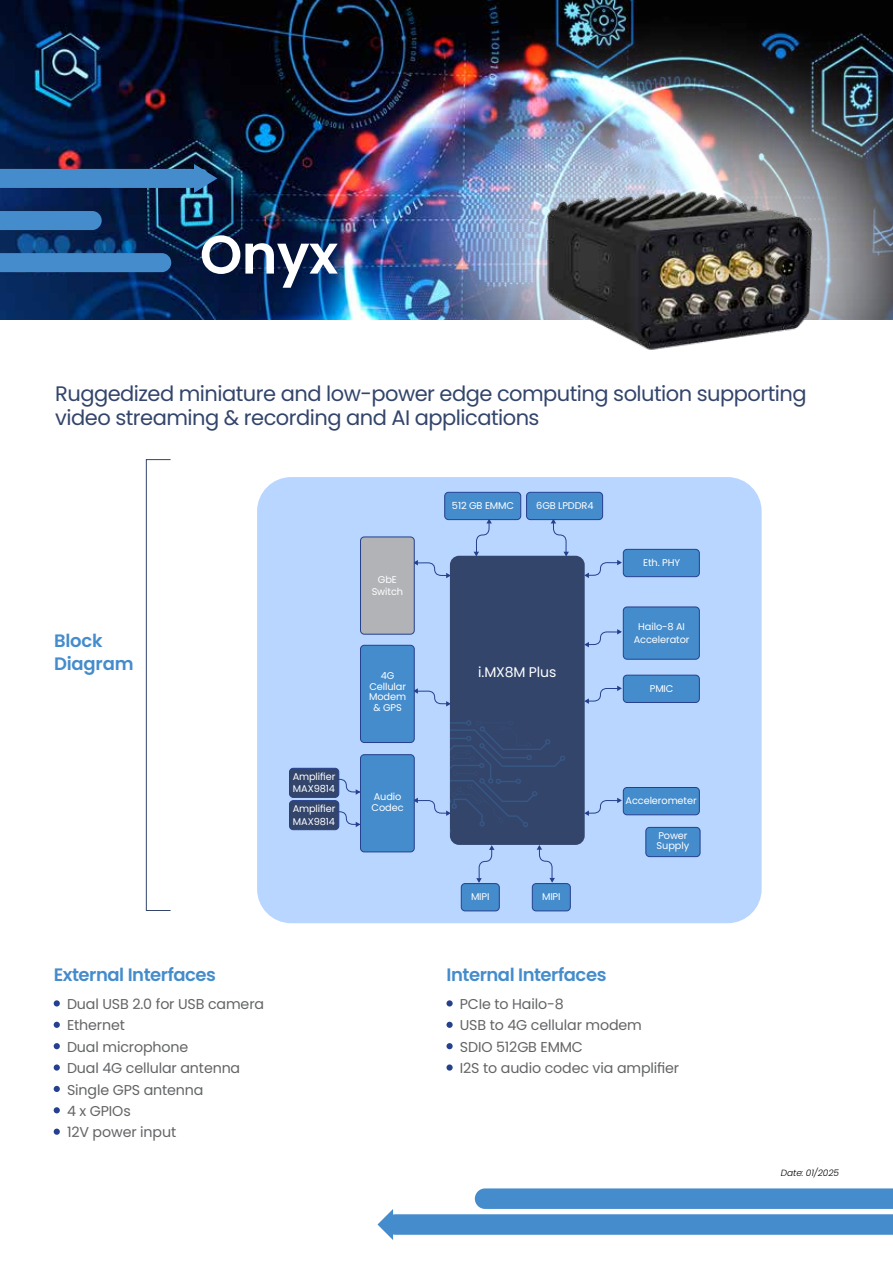
<style>
.page{position:relative;width:893px;height:1263px;background:#fff}
.page>*{position:absolute;margin:0;border:0;box-sizing:border-box;transform-origin:0 0}
.t1{font:600 54px "Poppins";color:#fff}
.t2{font:21px/24px "Poppins";letter-spacing:-.025em;color:#33456b}
.t3{font:600 18px/22.5px "Poppins";letter-spacing:-.025em;color:#458ccc}
.t4{font:14.25px/21.5px "Poppins";letter-spacing:-.01em;color:#636466}
.t5{font:13.95px "Poppins";letter-spacing:-.01em;color:#fff}
.t6{font:9.75px/12.6px "Poppins";letter-spacing:-.01em;color:#fff}
.t7{font:italic 300 9px "Poppins";letter-spacing:-.01em;color:#000}
</style>
<div class="page">
<img style="left:0;top:0;width:893px;height:320px">
<div style="left:357px;top:2px;width:536px;height:535px;background:#fff;opacity:.75"></div>
<img style="left:529px;top:176px;width:293px;height:192px">
<svg style="left:54px;top:1000px;width:6px;height:6px"></svg>
<svg style="left:54px;top:1022px;width:6px;height:6px"></svg>
<svg style="left:54px;top:1043px;width:6px;height:6px"></svg>
<div style="left:54px;top:1064px;width:6px;height:7px;background:#25408e;border-radius:50%"></div>
<svg style="left:54px;top:1086px;width:6px;height:6px"></svg>
<svg style="left:54px;top:1107px;width:6px;height:6px"></svg>
<div style="left:54px;top:1128px;width:6px;height:7px;background:#25408e;border-radius:50%"></div>
<div style="left:446px;top:1000px;width:7px;height:6px;background:#25408e;border-radius:50%"></div>
<div style="left:446px;top:1022px;width:7px;height:6px;background:#25408e;border-radius:50%"></div>
<div style="left:446px;top:1043px;width:7px;height:6px;background:#25408e;border-radius:50%"></div>
<svg style="left:446px;top:1064px;width:7px;height:7px"></svg>
<div style="left:0;top:211px;width:102px;height:19px;background:#458ccc"></div>
<div style="left:0;top:253px;width:171px;height:19px;background:#458ccc"></div>
<svg style="left:0;top:164px;width:217px;height:29px;background:#32649a"></svg>
<svg style="left:377px;top:1188px;width:516px;height:52px"></svg>
<div style="left:146px;top:459px;width:25px;height:452px;border:1px solid #33456b"></div>
<div style="left:257px;top:477px;width:505px;height:446px;background:#b8d6ff;border-radius:34px"></div>
<div style="left:445px;top:492px;width:76px;height:28px;background:#458ccc;border-radius:4px"></div>
<div style="left:444px;top:492px;width:77px;height:28px;border:1px solid #25408e;border-radius:4px"></div>
<div style="left:527px;top:492px;width:76px;height:28px;background:#458ccc;border-radius:4px"></div>
<div style="left:526px;top:492px;width:77px;height:28px;border:1px solid #25408e;border-radius:4px"></div>
<div style="left:623px;top:549px;width:76px;height:28px;background:#458ccc;border-radius:4px"></div>
<div style="left:623px;top:549px;width:77px;height:28px;border:1px solid #25408e;border-radius:4px"></div>
<div style="left:623px;top:675px;width:76px;height:27px;background:#458ccc;border-radius:4px"></div>
<div style="left:623px;top:675px;width:77px;height:28px;border:1px solid #25408e;border-radius:4px"></div>
<div style="left:623px;top:787px;width:76px;height:28px;background:#458ccc;border-radius:4px"></div>
<div style="left:623px;top:787px;width:77px;height:28px;border:1px solid #25408e;border-radius:4px"></div>
<div style="left:623px;top:607px;width:76px;height:52px;background:#458ccc;border-radius:4px"></div>
<div style="left:623px;top:607px;width:77px;height:52px;border:1px solid #25408e;border-radius:4px"></div>
<div style="left:450px;top:556px;width:135px;height:289px;background:#33456b;border-radius:9px"></div>
<svg style="left:415px;top:560px;width:36px;height:18px"></svg>
<svg style="left:584px;top:560px;width:38px;height:18px"></svg>
<svg style="left:584px;top:686px;width:38px;height:18px"></svg>
<svg style="left:584px;top:798px;width:38px;height:18px"></svg>
<svg style="left:584px;top:629px;width:38px;height:18px"></svg>
<svg style="left:415px;top:688px;width:36px;height:18px"></svg>
<svg style="left:415px;top:720px;width:150px;height:113px"></svg>
<svg style="left:339px;top:779px;width:21px;height:16px"></svg>
<svg style="left:339px;top:811px;width:21px;height:16px"></svg>
<svg style="left:474px;top:519px;width:18px;height:37px"></svg>
<svg style="left:551px;top:519px;width:18px;height:37px"></svg>
<div style="left:646px;top:827px;width:54px;height:30px;background:#458ccc;border-radius:4px"></div>
<div style="left:645px;top:827px;width:55px;height:30px;border:1px solid #25408e;border-radius:4px"></div>
<div style="left:360px;top:537px;width:54px;height:97px;background:#b1b3b6;border-radius:4px"></div>
<div style="left:360px;top:537px;width:55px;height:97px;border:1px solid #25408e;border-radius:4px"></div>
<div style="left:360px;top:645px;width:54px;height:97px;background:#458ccc;border-radius:4px"></div>
<div style="left:360px;top:645px;width:55px;height:98px;border:1px solid #25408e;border-radius:4px"></div>
<div style="left:360px;top:755px;width:54px;height:97px;background:#458ccc;border-radius:4px"></div>
<div style="left:360px;top:754px;width:55px;height:98px;border:1px solid #25408e;border-radius:4px"></div>
<div style="left:289px;top:768px;width:50px;height:29px;background:#33456b;border-radius:4px"></div>
<div style="left:289px;top:768px;width:50px;height:30px;border:1px solid #25408e;border-radius:4px"></div>
<div style="left:289px;top:801px;width:50px;height:29px;background:#33456b;border-radius:4px"></div>
<div style="left:289px;top:800px;width:50px;height:30px;border:1px solid #25408e;border-radius:4px"></div>
<div style="left:532px;top:883px;width:38px;height:28px;background:#458ccc;border-radius:4px"></div>
<div style="left:532px;top:883px;width:39px;height:28px;border:1px solid #25408e;border-radius:4px"></div>
<div style="left:461px;top:883px;width:38px;height:28px;background:#458ccc;border-radius:4px"></div>
<div style="left:461px;top:883px;width:39px;height:28px;border:1px solid #25408e;border-radius:4px"></div>
<svg style="left:476px;top:845px;width:18px;height:38px"></svg>
<svg style="left:537px;top:845px;width:18px;height:38px"></svg>
<h1 class="t1" style="left:200px;top:231px;width:140px">Onyx</h1>
<h2 class="t2" style="left:55px;top:382px;width:753px">Ruggedized miniature and low-power edge computing solution supporting video streaming &amp; recording and AI applications</h2>
<p class="t3" style="left:54px;top:631px;width:81px">Block<br>Diagram</p>
<p class="t6" style="left:293px;top:770px;width:44px">Amplifier<br>MAX9814</p>
<p class="t6" style="left:293px;top:802px;width:44px">Amplifier<br>MAX9814</p>
<p class="t6" style="left:372px;top:573px;width:33px;text-align:center">GbE<br>Switch</p>
<p class="t6" style="left:369px;top:670px;width:39px;line-height:10.8px;text-align:center">4G<br>Cellular<br>Modem &amp; GPS</p>
<p class="t6" style="left:372px;top:791px;width:34px;line-height:10.8px">Audio<br>Codec</p>
<p class="t6" style="left:452px;top:500px;width:64px">512 GB EMMC</p>
<p class="t6" style="left:536px;top:500px;width:59px">6GB LPDDR4</p>
<p class="t5" style="left:478px;top:664px;width:80px">i.MX8M Plus</p>
<p class="t6" style="left:643px;top:557px;width:38px">Eth. PHY</p>
<p class="t6" style="left:634px;top:621px;width:57px;text-align:center">Hailo-8 AI<br>Accelerator</p>
<p class="t6" style="left:650px;top:682px;width:25px">PMIC</p>
<p class="t6" style="left:471px;top:891px;width:20px">MIPI</p>
<p class="t6" style="left:542px;top:891px;width:20px">MIPI</p>
<p class="t6" style="left:625px;top:795px;width:73px">Accelerometer</p>
<p class="t6" style="left:657px;top:830px;width:34px;line-height:10.5px">Power<br>Supply</p>
<p class="t3" style="left:54px;top:965px;width:164px">External Interfaces</p>
<p class="t3" style="left:446px;top:965px;width:161px">Internal Interfaces</p>
<p class="t4" style="left:67px;top:993px;width:199px">Dual USB 2.0 for USB camera<br>Ethernet<br>Dual microphone<br>Dual 4G cellular antenna<br>Single GPS antenna<br>4 x GPIOs<br>12V power input</p>
<p class="t4" style="left:460px;top:993px;width:221px">PCIe to Hailo-8<br>USB to 4G cellular modem<br>SDIO 512GB EMMC<br>I2S to audio codec via amplifier</p>
<p class="t7" style="left:781px;top:1168px;width:60px">Date: 01/2025</p>
</div>
